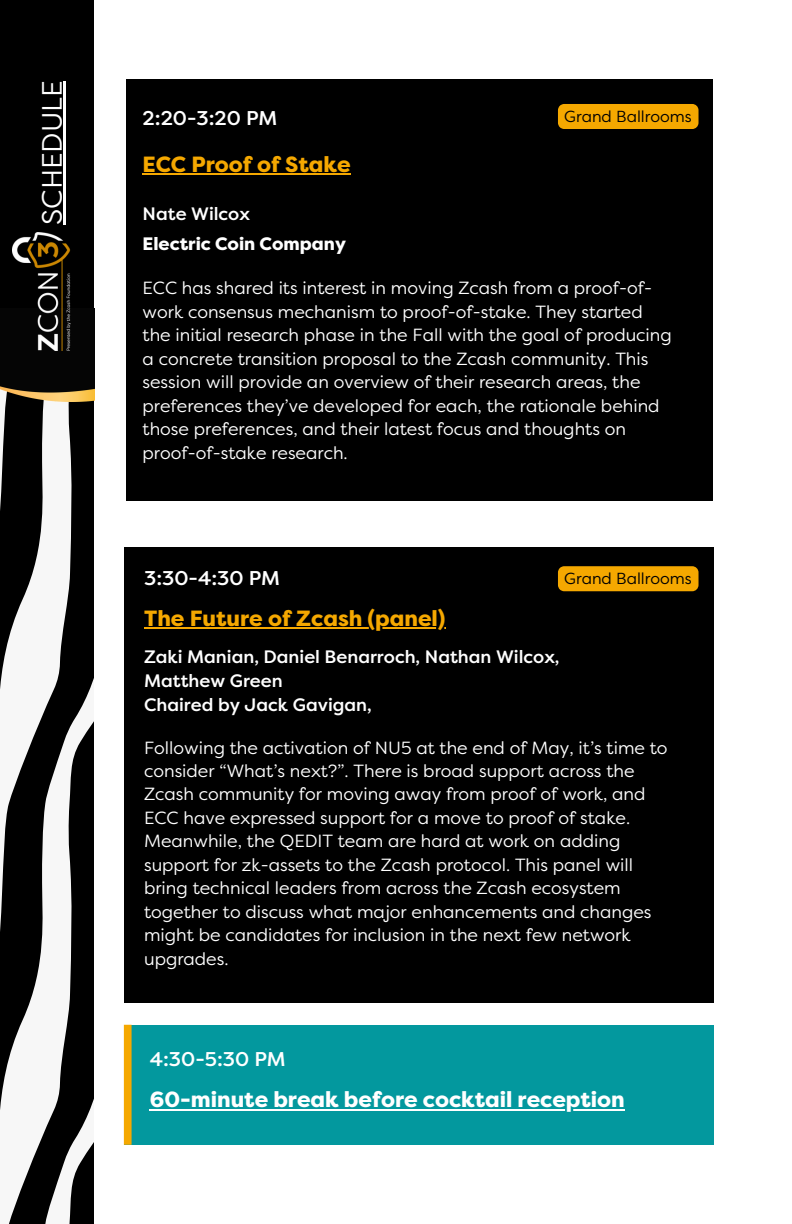
<style>
.page{position:relative;width:792px;height:1224px;background:#fff}
.page>*{position:absolute;margin:0;border:0;box-sizing:border-box;transform-origin:0 0}
.t1{font:28px "Filson Pro";color:#fff}
.t2{font:800 22px "Filson Pro";color:#f5a800}
.t3{font:800 22px "Filson Pro";color:#fff}
.t4{font:500 19.8px "Filson Pro";color:#fff}
.t5{font:500 18px/24px "Filson Pro";color:#fff}
.t6{font:800 18px "Filson Pro";color:#fff}
.t7{font:17.6px/23.4px "Filson Pro";color:#fff}
.t8{font:16px "Filson Pro";color:#000002}
</style>
<div class="page">
<div style="left:127px;top:79px;width:586px;height:422px;background:#000"></div>
<hr style="left:143px;top:174px;width:208px;height:1px;background:#f5a800">
<div style="left:124px;top:547px;width:589px;height:456px;background:#000"></div>
<hr style="left:144px;top:627px;width:302px;height:2px;background:#f5a800">
<div style="left:0;top:0;width:94px;height:1224px;background:#000"></div>
<svg style="left:0;top:401px;width:91px;height:823px;fill:#f6f5f5"></svg>
<svg style="left:69px;top:613px;width:25px;height:611px"></svg>
<img style="left:0;top:309px;width:95px;height:92px">
<img style="left:12px;top:233px;width:58px;height:117px">
<hr style="left:64px;top:81px;width:2px;height:144px;background:#fff">
<div style="left:124px;top:1025px;width:589px;height:120px;background:#03989e"></div>
<hr style="left:150px;top:1109px;width:475px;height:1px;background:#fff">
<div style="left:124px;top:1025px;width:8px;height:120px;background:#f5a800"></div>
<div style="left:558px;top:104px;width:141px;height:25px;background:#f5a800"></div>
<div style="left:558px;top:566px;width:141px;height:25px;background:#f5a800"></div>
<h1 class="t1" style="left:36px;top:225px;width:145px;rotate:-90deg">SCHEDULE</h1>
<p class="t4" style="left:143px;top:107px;width:136px">2:20-3:20 PM</p>
<p class="t2" style="left:143px;top:152px;width:210px">ECC Proof of Stake</p>
<p class="t5" style="left:143px;top:202px;width:109px">Nate Wilcox</p>
<p class="t6" style="left:143px;top:234px;width:205px">Electric Coin Company</p>
<p class="t8" style="left:564px;top:107px;width:129px">Grand Ballrooms</p>
<p class="t7" style="left:143px;top:277px;width:531px">ECC has shared its interest in moving Zcash from a proof-of&shy;work consensus mechanism to proof-of-stake. They started the initial research phase in the Fall with the goal of producing a concrete transition proposal to the Zcash community. This session will provide an overview of their research areas, the preferences they’ve developed for each, the rationale behind those preferences, and their latest focus and thoughts on proof-of-stake research.</p>
<p class="t4" style="left:144px;top:567px;width:137px">3:30-4:30 PM</p>
<p class="t2" style="left:144px;top:606px;width:303px">The Future of Zcash (panel)</p>
<p class="t8" style="left:564px;top:569px;width:129px">Grand Ballrooms</p>
<p class="t5" style="left:144px;top:645px;width:417px">Zaki Manian, Daniel Benarroch, Nathan Wilcox,<br>Matthew Green<br>Chaired by Jack Gavigan,</p>
<p class="t7" style="left:144px;top:736px;width:525px">Following the activation of NU5 at the end of May, it’s time to consider “What’s next?”. There is broad support across the Zcash community for moving away from proof of work, and ECC have expressed support for a move to proof of stake.<br>Meanwhile, the QEDIT team are hard at work on adding support for zk-assets to the Zcash protocol. This panel will bring technical leaders from across the Zcash ecosystem together to discuss what major enhancements and changes might be candidates for inclusion in the next few network upgrades.</p>
<p class="t4" style="left:150px;top:1048px;width:137px">4:30-5:30 PM</p>
<p class="t3" style="left:150px;top:1087px;width:477px">60-minute break before cocktail reception</p>
</div>
